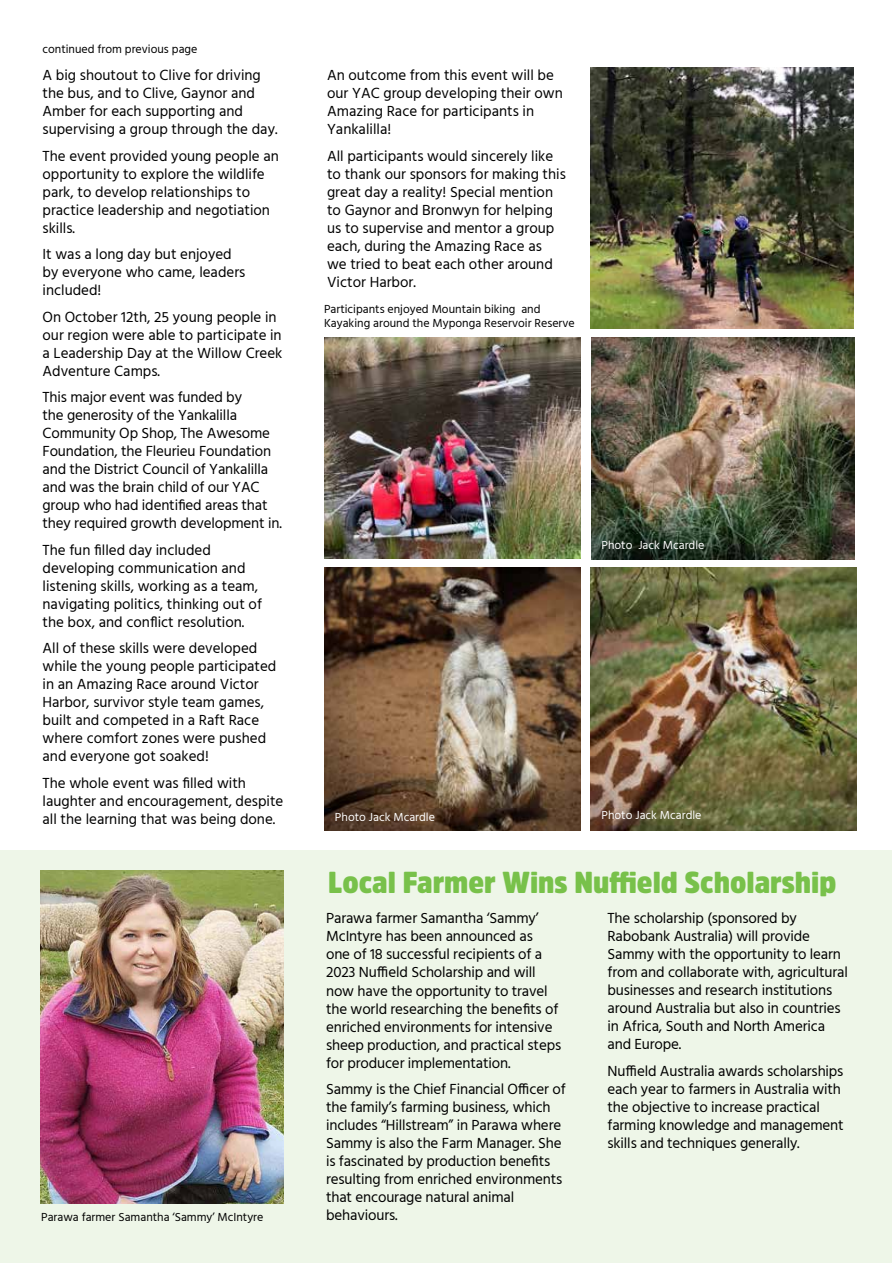
<style>
.page{position:relative;width:893px;height:1263px;background:#fff}
.page>*{position:absolute;margin:0;border:0;box-sizing:border-box;transform-origin:0 0}
.t1{font:900 30px "Amsi Pro Narw";color:#78c14a}
.t2{font:15px/18px "Hind";color:#000}
.t3{font:12px/14.4px "Hind";color:#000}
.t4{font:12px "Hind";color:#fff}
</style>
<div class="page">
<div style="left:0;top:850px;width:891px;height:413px;background:#eef6e8"></div>
<img style="left:324px;top:338px;width:256px;height:220px">
<img style="left:590px;top:68px;width:263px;height:261px">
<img style="left:590px;top:567px;width:266px;height:264px">
<img style="left:591px;top:338px;width:264px;height:221px">
<img style="left:324px;top:567px;width:256px;height:264px">
<img style="left:40px;top:870px;width:244px;height:333px">
<p class="t3" style="left:43px;top:43px;width:156px">continued from previous page</p>
<p class="t2" style="left:43px;top:67px;width:237px">A big shoutout to Clive for driving the bus, and to Clive, Gaynor and Amber for each supporting and supervising a group through the day.</p>
<p class="t2" style="left:43px;top:148px;width:238px">The event provided young people an opportunity to explore the wildlife park, to develop relationships to practice leadership and negotiation skills.</p>
<p class="t2" style="left:43px;top:246px;width:204px">It was a long day but enjoyed by everyone who came, leaders included!</p>
<p class="t2" style="left:43px;top:309px;width:241px">On October 12th, 25 young people in our region were able to participate in a Leadership Day at the Willow Creek<br>Adventure Camps.</p>
<p class="t2" style="left:43px;top:389px;width:241px">This major event was funded by<br>the generosity of the Yankalilla Community Op Shop, The Awesome Foundation, the Fleurieu Foundation and the District Council of Yankalilla and was the brain child of our YAC group who had identified areas that they required growth development in.</p>
<p class="t2" style="left:43px;top:542px;width:221px">The fun filled day included developing communication and listening skills, working as a team, navigating politics, thinking out of the box, and conflict resolution.</p>
<p class="t2" style="left:43px;top:640px;width:235px">All of these skills were developed while the young people participated in an Amazing Race around Victor<br>Harbor, survivor style team games, built and competed in a Raft Race where comfort zones were pushed and everyone got soaked!</p>
<p class="t2" style="left:43px;top:775px;width:242px">The whole event was filled with laughter and encouragement, despite all the learning that was being done.</p>
<p class="t3" style="left:41px;top:1210px;width:224px">Parawa farmer Samantha ‘Sammy’ McIntyre</p>
<p class="t2" style="left:327px;top:67px;width:237px">An outcome from this event will be our YAC group developing their own<br>Amazing Race for participants in<br>Yankalilla!</p>
<p class="t2" style="left:327px;top:148px;width:240px">All participants would sincerely like to thank our sponsors for making this great day a reality! Special mention to Gaynor and Bronwyn for helping us to supervise and mentor a group each, during the Amazing Race as<br>we tried to beat each other around<br>Victor Harbor.</p>
<p class="t3" style="left:324px;top:302px;width:252px">Participants enjoyed Mountain biking and<br>Kayaking around the Myponga Reservoir Reserve</p>
<p class="t4" style="left:602px;top:537px;width:104px">Photo Jack Mcardle</p>
<p class="t4" style="left:335px;top:808px;width:102px">Photo Jack Mcardle</p>
<p class="t4" style="left:602px;top:807px;width:102px">Photo Jack Mcardle</p>
<h1 class="t1" style="left:328px;top:861px;width:510px">Local Farmer Wins Nuffield Scholarship</h1>
<p class="t2" style="left:326px;top:910px;width:237px">Parawa farmer Samantha ‘Sammy’ McIntyre has been announced as<br>one of 18 successful recipients of a 2023 Nuffield Scholarship and will now have the opportunity to travel the world researching the benefits of enriched environments for intensive sheep production, and practical steps for producer implementation.</p>
<p class="t2" style="left:326px;top:1081px;width:241px">Sammy is the Chief Financial Officer of the family’s farming business, which includes “Hillstream” in Parawa where Sammy is also the Farm Manager. She is fascinated by production benefits resulting from enriched environments that encourage natural animal behaviours.</p>
<p class="t2" style="left:608px;top:910px;width:242px">The scholarship (sponsored by Rabobank Australia) will provide Sammy with the opportunity to learn from and collaborate with, agricultural businesses and research institutions around Australia but also in countries in Africa, South and North America and Europe.</p>
<p class="t2" style="left:608px;top:1063px;width:238px">Nuffield Australia awards scholarships each year to farmers in Australia with the objective to increase practical farming knowledge and management skills and techniques generally.</p>
</div>
